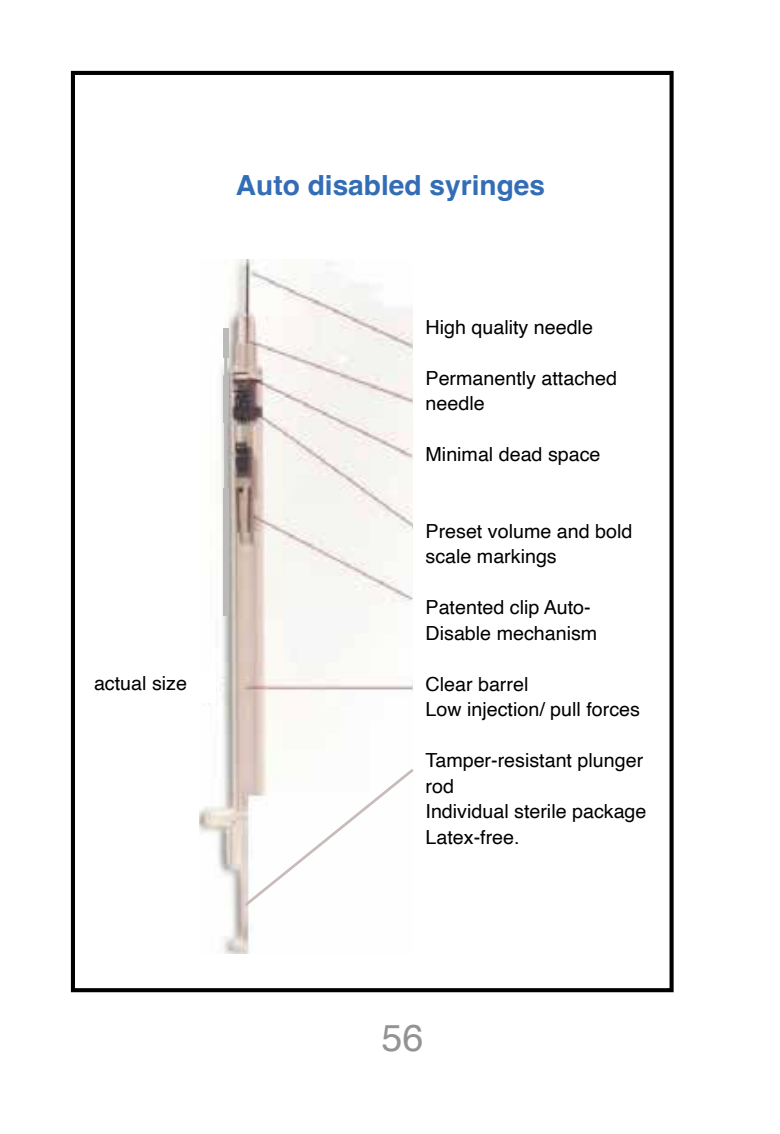
<style>
.page{position:relative;width:780px;height:1134px;background:#fff}
.page>*{position:absolute;margin:0;border:0;box-sizing:border-box;transform-origin:0 0}
.t1{font:37.5px "Helvetica";color:#939393}
.t2{font:700 27.75px "Helvetica";color:#336db5}
.t3{font:19.5px/25.5px "Helvetica";color:#000}
</style>
<div class="page">
<div style="left:71px;top:71px;width:602px;height:921px;border:4px solid #000"></div>
<img style="left:199px;top:259px;width:214px;height:695px">
<div style="left:223px;top:328px;width:5px;height:29px;background:#bcbab8"></div>
<hr style="left:224px;top:357px;width:3px;height:19px;background:#bcbab8">
<div style="left:223px;top:376px;width:6px;height:47px;background:#bcbab8"></div>
<hr style="left:224px;top:423px;width:3px;height:65px;background:#bcbab8">
<div style="left:223px;top:488px;width:5px;height:37px;background:#bcbab8"></div>
<div style="left:223px;top:525px;width:5px;height:51px;background:#bcbab8"></div>
<div style="left:223px;top:576px;width:5px;height:40px;background:#bcbab8"></div>
<div style="left:188px;top:671px;width:27px;height:31px;background:#fff"></div>
<svg style="left:241px;top:766px;width:173px;height:143px"></svg>
<p class="t3" style="left:94px;top:671px;width:94px">actual size</p>
<h2 class="t2" style="left:236px;top:169px;width:311px">Auto disabled syringes</h2>
<p class="t3" style="left:425px;top:314px;width:169px">High quality needle</p>
<p class="t3" style="left:425px;top:366px;width:193px">Permanently attached needle</p>
<p class="t3" style="left:425px;top:442px;width:176px">Minimal dead space</p>
<p class="t3" style="left:425px;top:519px;width:208px">Preset volume and bold scale markings</p>
<p class="t3" style="left:425px;top:595px;width:173px">Patented clip Auto-<br>Disable mechanism</p>
<p class="t3" style="left:425px;top:672px;width:216px">Clear barrel<br>Low injection/ pull forces</p>
<p class="t3" style="left:425px;top:748px;width:222px">Tamper-resistant plunger rod<br>Individual sterile package<br>Latex-free.</p>
<h1 class="t1" style="left:381px;top:1009px;width:43px">56</h1>
</div>
